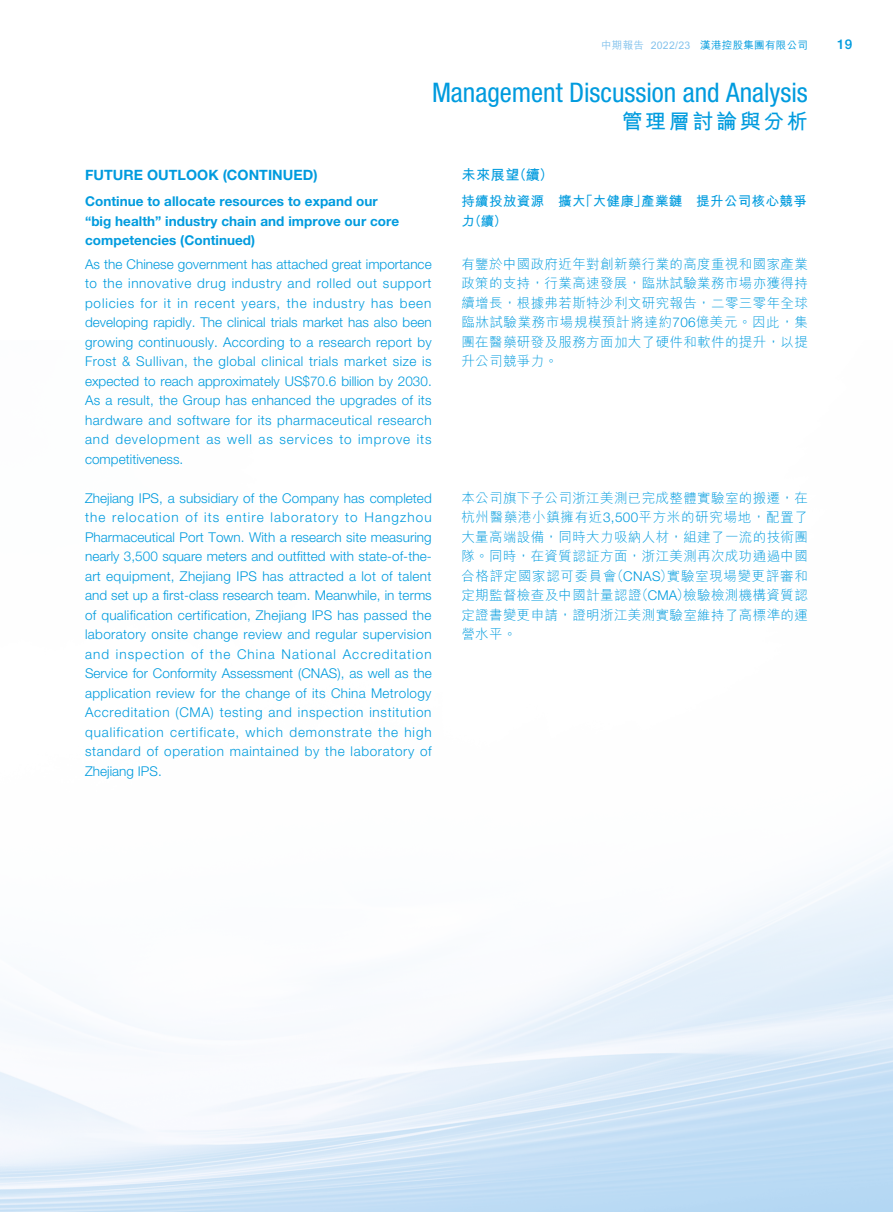
<style>
.page{position:relative;width:893px;height:1212px;background:#fff}
.page>*{position:absolute;margin:0;border:0;box-sizing:border-box;transform-origin:0 0}
.t1{font:condensed 27px "Helvetica Neue LT Std";color:#009bde}
.t2{font:700 21px "M Hei HK";letter-spacing:.125em;color:#009bde}
.t3{font:700 14.25px "Helvetica Neue LT Std";letter-spacing:.005em;color:#009bde}
.t4{font:700 14.25px "M Hei HK";color:#009bde}
.t5{font:300 13.5px/19.5px "Helvetica Neue LT Std";letter-spacing:.045em;color:#009bde;text-align:justify}
.t6{font:300 13.5px/19.5px "M Hei HK";letter-spacing:.03em;color:#009bde;text-align:justify}
.t7{font:700 13.5px/19.5px "Helvetica Neue LT Std";letter-spacing:.005em;color:#009bde}
.t8{font:700 13.5px/19.5px "M Hei HK";letter-spacing:.03em;color:#009bde}
.t9{font:500 13.5px "Helvetica Neue LT Std";color:#009bde}
.t10{font:500 10.5px "M Hei HK";letter-spacing:.03em;color:#83c2ec}
.s1{color:#009bde}
.s2{font-family:"Helvetica Neue LT Std"}
</style>
<div class="page">
<p class="t10" style="left:601px;top:37px;width:208px">中期報告 2022/23 <span class="s1">漢港控股集團有限公司</span></p>
<p class="t9" style="left:837px;top:36px;width:17px">19</p>
<h1 class="t1" style="left:432px;top:77px;width:377px">Management Discussion and Analysis</h1>
<h2 class="t2" style="left:622px;top:106px;width:188px">管理層討論與分析</h2>
<p class="t4" style="left:461px;top:165px;width:94px">未來展望（續）</p>
<p class="t8" style="left:461px;top:190px;width:347px">持續投放資源 擴大「大健康」產業鏈 提升公司核心競爭力（續）</p>
<p class="t6" style="left:461px;top:254px;width:348px">有鑒於中國政府近年對創新藥行業的高度重視和國家產業政策的支持，行業高速發展，臨牀試驗業務市場亦獲得持續增長，根據弗若斯特沙利文研究報告，二零三零年全球臨牀試驗業務市場規模預計將達約<span class="s2">706</span>億美元。因此，集團在醫藥研發及服務方面加大了硬件和軟件的提升，以提升公司競爭力。</p>
<p class="t3" style="left:85px;top:166px;width:234px">FUTURE OUTLOOK (CONTINUED)</p>
<p class="t7" style="left:85px;top:191px;width:316px">Continue to allocate resources to expand our “big health” industry chain and improve our core competencies (Continued)</p>
<p class="t5" style="left:85px;top:254px;width:348px">As the Chinese government has attached great importance to the innovative drug industry and rolled out support policies for it in recent years, the industry has been developing rapidly. The clinical trials market has also been growing continuously. According to a research report by Frost &amp; Sullivan, the global clinical trials market size is expected to reach approximately US$70.6 billion by 2030.<br>As a result, the Group has enhanced the upgrades of its hardware and software for its pharmaceutical research and development as well as services to improve its competitiveness.</p>
<p class="t5" style="left:85px;top:488px;width:348px">Zhejiang IPS, a subsidiary of the Company has completed the relocation of its entire laboratory to Hangzhou Pharmaceutical Port Town. With a research site measuring nearly 3,500 square meters and outfitted with state-of-the&shy;art equipment, Zhejiang IPS has attracted a lot of talent and set up a first-class research team. Meanwhile, in terms of qualification certification, Zhejiang IPS has passed the laboratory onsite change review and regular supervision and inspection of the China National Accreditation Service for Conformity Assessment (CNAS), as well as the application review for the change of its China Metrology Accreditation (CMA) testing and inspection institution qualification certificate, which demonstrate the high standard of operation maintained by the laboratory of Zhejiang IPS.</p>
<p class="t6" style="left:461px;top:488px;width:348px">本公司旗下子公司浙江美測已完成整體實驗室的搬遷，在杭州醫藥港小鎮擁有近<span class="s2">3,500</span>平方米的研究場地，配置了大量高端設備，同時大力吸納人材，組建了一流的技術團隊。同時，在資質認証方面，浙江美測再次成功通過中國合格評定國家認可委員會（<span class="s2">CNAS</span>）實驗室現場變更評審和定期監督檢查及中國計量認證（<span class="s2">CMA</span>）檢驗檢測機構資質認定證書變更申請，證明浙江美測實驗室維持了高標準的運營水平。</p>
</div>
